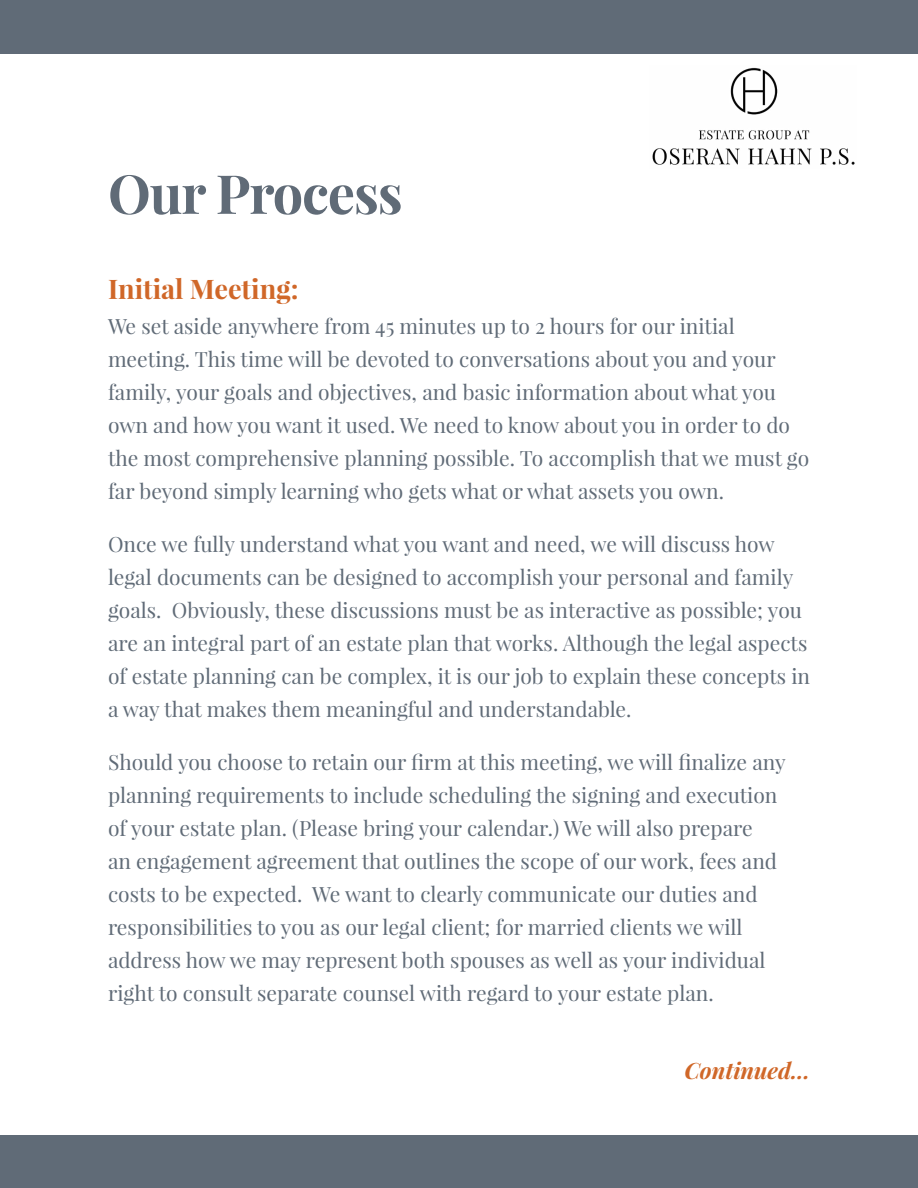
<style>
.page{position:relative;width:918px;height:1188px;background:#fff}
.page>*{position:absolute;margin:0;border:0;box-sizing:border-box;transform-origin:0 0}
.t1{font:700 54px "Playfair Display";letter-spacing:-.02em;color:#606b77}
.t2{font:700 27px "Playfair Display";color:#d06728}
.t3{font:italic 700 22.5px "Playfair Display";color:#d06728}
.t4{font:21px/33px "Playfair Display";color:#606b77}
</style>
<div class="page">
<div style="left:0;top:0;width:918px;height:54px;background:#606b77"></div>
<img style="left:652px;top:67px;width:203px;height:98px">
<div style="left:0;top:1135px;width:918px;height:53px;background:#606b77"></div>
<h1 class="t1" style="left:108px;top:160px;width:296px">Our Process</h1>
<p class="t2" style="left:108px;top:272px;width:192px">Initial Meeting:</p>
<p class="t4" style="left:108px;top:309px;width:703px">We set aside anywhere from 45 minutes up to 2 hours for our initial meeting. This time will be devoted to conversations about you and your family, your goals and objectives, and basic information about what you own and how you want it used. We need to know about you in order to do the most comprehensive planning possible. To accomplish that we must go far beyond simply learning who gets what or what assets you own.</p>
<p class="t4" style="left:108px;top:527px;width:704px">Once we fully understand what you want and need, we will discuss how legal documents can be designed to accomplish your personal and family goals. Obviously, these discussions must be as interactive as possible; you are an integral part of an estate plan that works. Although the legal aspects of estate planning can be complex, it is our job to explain these concepts in a way that makes them meaningful and understandable.</p>
<p class="t4" style="left:108px;top:746px;width:679px">Should you choose to retain our firm at this meeting, we will finalize any planning requirements to include scheduling the signing and execution of your estate plan. (Please bring your calendar.) We will also prepare<br>an engagement agreement that outlines the scope of our work, fees and costs to be expected. We want to clearly communicate our duties and responsibilities to you as our legal client; for married clients we will address how we may represent both spouses as well as your individual right to consult separate counsel with regard to your estate plan.</p>
<p class="t3" style="left:684px;top:1055px;width:127px">Continued...</p>
</div>
